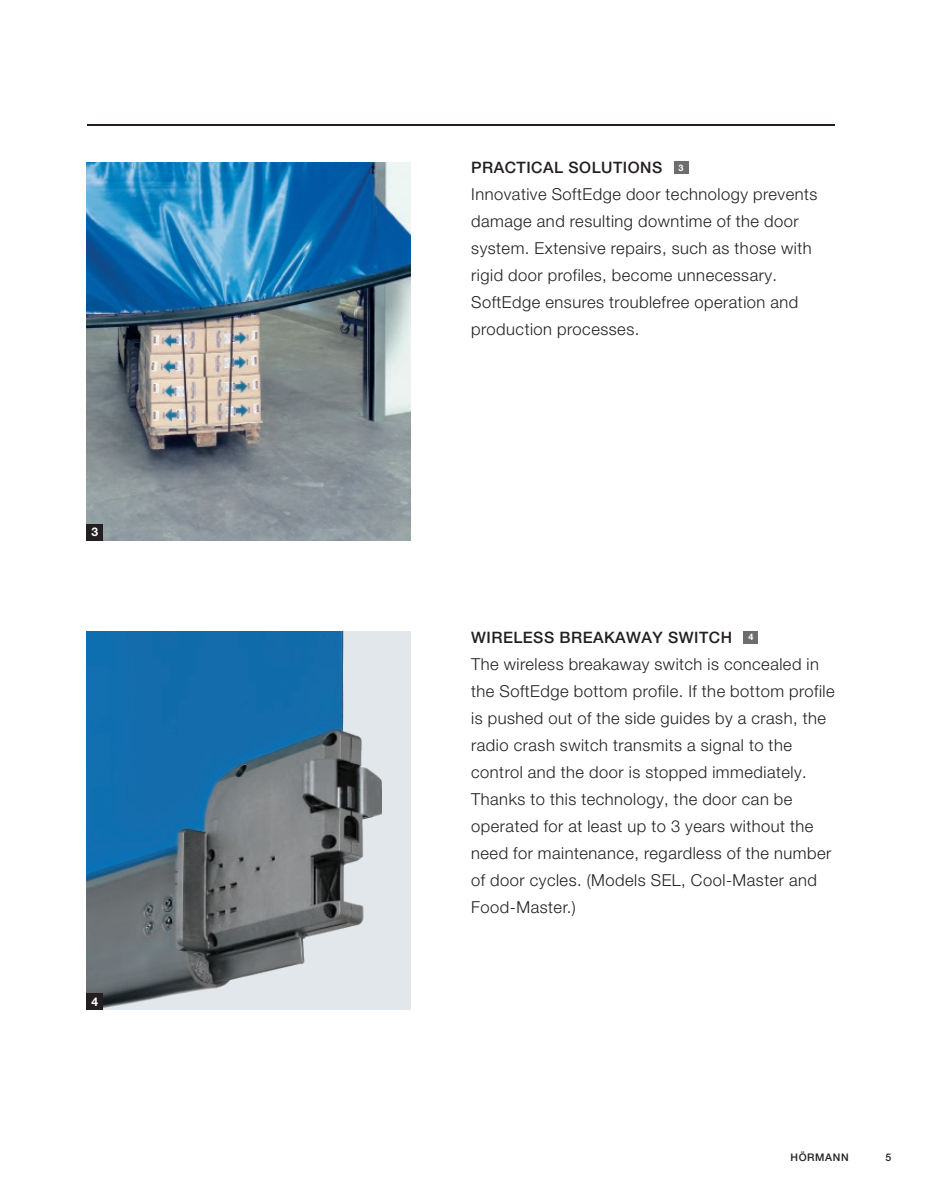
<style>
.page{position:relative;width:932px;height:1202px;background:#fff}
.page>*{position:absolute;margin:0;border:0;box-sizing:border-box;transform-origin:0 0}
.t1{font:300 16.5px/27px "Hoermann Helvetica Neue";letter-spacing:.03em;color:#231f20}
.t2{font:500 15.75px "Hoermann Helvetica Neue";letter-spacing:.03em;color:#231f20}
.t3{font:700 12px "Hoermann Helvetica Neue";color:#fff}
.t4{font:500 10.5px "Hoermann Helvetica Neue";letter-spacing:.06em;color:#231f20}
.t5{font:700 9px "Hoermann Helvetica Neue";color:#fff}
</style>
<div class="page">
<hr style="left:87px;top:124px;width:747px;height:1px;background:#231f20">
<img style="left:87px;top:162px;width:324px;height:378px">
<img style="left:87px;top:631px;width:324px;height:378px">
<div style="left:674px;top:161px;width:14px;height:13px;background:#6d6d6e"></div>
<div style="left:743px;top:631px;width:15px;height:12px;background:#6d6d6e"></div>
<div style="left:87px;top:524px;width:16px;height:16px;background:#231f20"></div>
<div style="left:87px;top:993px;width:16px;height:16px;background:#231f20"></div>
<p class="t3" style="left:91px;top:523px;width:8px">3</p>
<p class="t3" style="left:91px;top:992px;width:8px">4</p>
<p class="t2" style="left:471px;top:157px;width:192px">PRACTICAL SOLUTIONS</p>
<p class="t1" style="left:471px;top:180px;width:347px">Innovative SoftEdge door technology prevents damage and resulting downtime of the door system. Extensive repairs, such as those with rigid door profiles, become unnecessary.<br>SoftEdge ensures troublefree operation and production processes.</p>
<p class="t5" style="left:678px;top:161px;width:7px">3</p>
<p class="t2" style="left:471px;top:626px;width:262px">WIRELESS BREAKAWAY SWITCH</p>
<p class="t1" style="left:471px;top:649px;width:365px">The wireless breakaway switch is concealed in the SoftEdge bottom profile. If the bottom profile is pushed out of the side guides by a crash, the radio crash switch transmits a signal to the control and the door is stopped immediately.<br>Thanks to this technology, the door can be operated for at least up to 3 years without the need for maintenance, regardless of the number of door cycles. (Models SEL, Cool-Master and Food-Master.)</p>
<p class="t5" style="left:748px;top:630px;width:7px">4</p>
<p class="t4" style="left:790px;top:1150px;width:60px">HÖRMANN</p>
<p class="t4" style="left:885px;top:1150px;width:7px">5</p>
</div>
